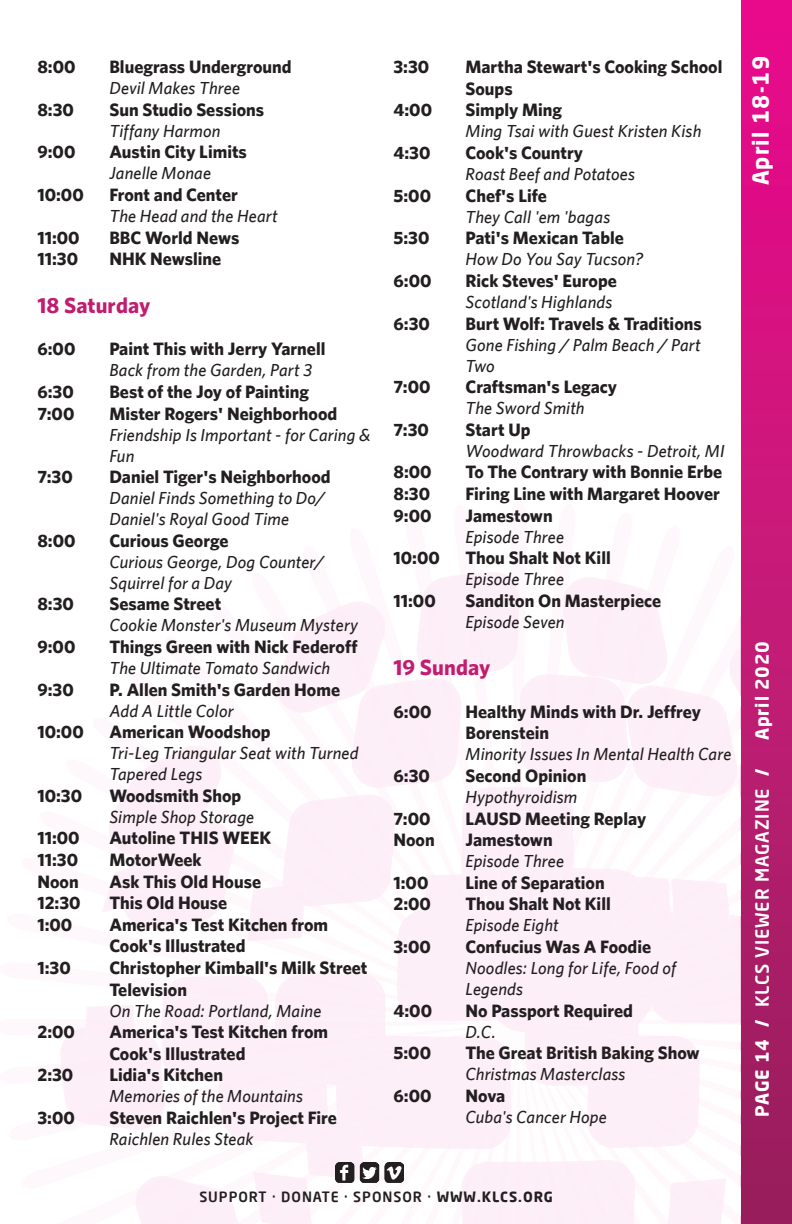
<style>
.page{position:relative;width:792px;height:1224px;background:#fff}
.page>*{position:absolute;margin:0;border:0;box-sizing:border-box;transform-origin:0 0}
.t1{font:700 22px "Whitney";letter-spacing:.005em;color:#c01d6f}
.t2{font:700 22px "Neo Sans Pro";letter-spacing:.05em;color:#fff}
.t3{font:700 18px/21.6px "Whitney";color:#231f20}
.t4{font:500 18px "Neo Sans Pro";letter-spacing:.05em;color:#fff}
.t5{font:700 18px "Neo Sans Pro";letter-spacing:.05em;color:#fff}
.t6{font:italic 500 17.6px/21px "Whitney";letter-spacing:.01em;color:#231f20}
.t7{font:500 14px "Neo Sans Pro";letter-spacing:.07em;color:#231f20}
.s1{font-weight:700}
</style>
<div class="page">
<img style="left:60px;top:0;width:732px;height:1224px">
<img style="left:336px;top:1162px;width:67px;height:20px">
<p class="t3" style="left:37px;top:56px;width:40px">8:00</p>
<p class="t3" style="left:109px;top:56px;width:184px">Bluegrass Underground</p>
<p class="t6" style="left:109px;top:77px;width:132px">Devil Makes Three</p>
<p class="t3" style="left:37px;top:98px;width:38px">8:30</p>
<p class="t3" style="left:109px;top:98px;width:156px">Sun Studio Sessions</p>
<p class="t6" style="left:109px;top:120px;width:113px">Tiffany Harmon</p>
<p class="t3" style="left:37px;top:141px;width:40px">9:00</p>
<p class="t3" style="left:109px;top:141px;width:139px">Austin City Limits</p>
<p class="t6" style="left:109px;top:162px;width:103px">Janelle Monae</p>
<p class="t3" style="left:37px;top:183px;width:48px">10:00</p>
<p class="t3" style="left:109px;top:183px;width:130px">Front and Center</p>
<p class="t6" style="left:109px;top:205px;width:170px">The Head and the Heart</p>
<p class="t3" style="left:37px;top:226px;width:44px">11:00</p>
<p class="t3" style="left:109px;top:226px;width:131px">BBC World News</p>
<p class="t3" style="left:37px;top:248px;width:42px">11:30</p>
<p class="t3" style="left:109px;top:248px;width:113px">NHK Newsline</p>
<p class="t1" style="left:37px;top:292px;width:114px">18 Saturday</p>
<p class="t3" style="left:37px;top:338px;width:40px">6:00</p>
<p class="t3" style="left:109px;top:338px;width:218px">Paint This with Jerry Yarnell</p>
<p class="t6" style="left:109px;top:359px;width:204px">Back from the Garden, Part 3</p>
<p class="t3" style="left:37px;top:380px;width:38px">6:30</p>
<p class="t3" style="left:109px;top:380px;width:201px">Best of the Joy of Painting</p>
<p class="t3" style="left:37px;top:402px;width:39px">7:00</p>
<p class="t3" style="left:109px;top:402px;width:229px">Mister Rogers' Neighborhood</p>
<p class="t6" style="left:109px;top:423px;width:263px">Friendship Is Important - for Caring &amp;<br>Fun</p>
<p class="t3" style="left:37px;top:465px;width:37px">7:30</p>
<p class="t3" style="left:109px;top:465px;width:223px">Daniel Tiger's Neighborhood</p>
<p class="t6" style="left:109px;top:487px;width:217px">Daniel Finds Something to Do/<br>Daniel's Royal Good Time</p>
<p class="t3" style="left:37px;top:529px;width:40px">8:00</p>
<p class="t3" style="left:109px;top:529px;width:121px">Curious George</p>
<p class="t6" style="left:109px;top:551px;width:216px">Curious George, Dog Counter/<br>Squirrel for a Day</p>
<p class="t3" style="left:37px;top:593px;width:38px">8:30</p>
<p class="t3" style="left:109px;top:593px;width:113px">Sesame Street</p>
<p class="t6" style="left:109px;top:614px;width:250px">Cookie Monster's Museum Mystery</p>
<p class="t3" style="left:37px;top:635px;width:40px">9:00</p>
<p class="t3" style="left:109px;top:635px;width:250px">Things Green with Nick Federoff</p>
<p class="t6" style="left:109px;top:657px;width:222px">The Ultimate Tomato Sandwich</p>
<p class="t3" style="left:37px;top:678px;width:38px">9:30</p>
<p class="t3" style="left:109px;top:678px;width:232px">P. Allen Smith's Garden Home</p>
<p class="t6" style="left:109px;top:699px;width:126px">Add A Little Color</p>
<p class="t3" style="left:37px;top:720px;width:48px">10:00</p>
<p class="t3" style="left:109px;top:720px;width:163px">American Woodshop</p>
<p class="t6" style="left:109px;top:742px;width:251px">Tri-Leg Triangular Seat with Turned<br>Tapered Legs</p>
<p class="t3" style="left:37px;top:784px;width:46px">10:30</p>
<p class="t3" style="left:109px;top:784px;width:134px">Woodsmith Shop</p>
<p class="t6" style="left:109px;top:806px;width:146px">Simple Shop Storage</p>
<p class="t3" style="left:37px;top:827px;width:44px">11:00</p>
<p class="t3" style="left:109px;top:827px;width:163px">Autoline THIS WEEK</p>
<p class="t3" style="left:37px;top:848px;width:42px">11:30</p>
<p class="t3" style="left:109px;top:848px;width:94px">MotorWeek</p>
<p class="t3" style="left:37px;top:870px;width:43px">Noon</p>
<p class="t3" style="left:109px;top:870px;width:153px">Ask This Old House</p>
<p class="t3" style="left:37px;top:891px;width:45px">12:30</p>
<p class="t3" style="left:109px;top:891px;width:119px">This Old House</p>
<p class="t3" style="left:37px;top:913px;width:36px">1:00</p>
<p class="t3" style="left:109px;top:913px;width:220px">America's Test Kitchen from<br>Cook's Illustrated</p>
<p class="t3" style="left:37px;top:956px;width:35px">1:30</p>
<p class="t3" style="left:109px;top:956px;width:259px">Christopher Kimball's Milk Street<br>Television</p>
<p class="t6" style="left:109px;top:999px;width:213px">On The Road: Portland, Maine</p>
<p class="t3" style="left:37px;top:1020px;width:39px">2:00</p>
<p class="t3" style="left:109px;top:1020px;width:220px">America's Test Kitchen from<br>Cook's Illustrated</p>
<p class="t3" style="left:37px;top:1064px;width:37px">2:30</p>
<p class="t3" style="left:109px;top:1064px;width:115px">Lidia's Kitchen</p>
<p class="t6" style="left:109px;top:1085px;width:195px">Memories of the Mountains</p>
<p class="t3" style="left:37px;top:1106px;width:39px">3:00</p>
<p class="t3" style="left:109px;top:1106px;width:229px">Steven Raichlen's Project Fire</p>
<p class="t6" style="left:109px;top:1128px;width:146px">Raichlen Rules Steak</p>
<p class="t3" style="left:393px;top:56px;width:37px">3:30</p>
<p class="t3" style="left:465px;top:56px;width:258px">Martha Stewart's Cooking School<br>Soups</p>
<p class="t3" style="left:393px;top:99px;width:40px">4:00</p>
<p class="t3" style="left:465px;top:99px;width:98px">Simply Ming</p>
<p class="t6" style="left:465px;top:120px;width:237px">Ming Tsai with Guest Kristen Kish</p>
<p class="t3" style="left:393px;top:141px;width:39px">4:30</p>
<p class="t3" style="left:465px;top:141px;width:119px">Cook's Country</p>
<p class="t6" style="left:465px;top:163px;width:171px">Roast Beef and Potatoes</p>
<p class="t3" style="left:393px;top:184px;width:39px">5:00</p>
<p class="t3" style="left:465px;top:184px;width:83px">Chef's Life</p>
<p class="t6" style="left:465px;top:206px;width:146px">They Call 'em 'bagas</p>
<p class="t3" style="left:393px;top:227px;width:38px">5:30</p>
<p class="t3" style="left:465px;top:227px;width:160px">Pati's Mexican Table</p>
<p class="t6" style="left:465px;top:248px;width:179px">How Do You Say Tucson?</p>
<p class="t3" style="left:393px;top:269px;width:40px">6:00</p>
<p class="t3" style="left:465px;top:269px;width:153px">Rick Steves' Europe</p>
<p class="t6" style="left:465px;top:291px;width:148px">Scotland's Highlands</p>
<p class="t3" style="left:393px;top:312px;width:38px">6:30</p>
<p class="t3" style="left:465px;top:312px;width:238px">Burt Wolf: Travels &amp; Traditions</p>
<p class="t6" style="left:465px;top:333px;width:237px">Gone Fishing / Palm Beach / Part<br>Two</p>
<p class="t3" style="left:393px;top:375px;width:39px">7:00</p>
<p class="t3" style="left:465px;top:375px;width:153px">Craftsman's Legacy</p>
<p class="t6" style="left:465px;top:397px;width:121px">The Sword Smith</p>
<p class="t3" style="left:393px;top:418px;width:37px">7:30</p>
<p class="t3" style="left:465px;top:418px;width:67px">Start Up</p>
<p class="t6" style="left:465px;top:440px;width:261px">Woodward Throwbacks - Detroit, MI</p>
<p class="t3" style="left:393px;top:461px;width:40px">8:00</p>
<p class="t3" style="left:465px;top:461px;width:258px">To The Contrary with Bonnie Erbe</p>
<p class="t3" style="left:393px;top:482px;width:38px">8:30</p>
<p class="t3" style="left:465px;top:482px;width:256px">Firing Line with Margaret Hoover</p>
<p class="t3" style="left:393px;top:504px;width:40px">9:00</p>
<p class="t3" style="left:465px;top:504px;width:89px">Jamestown</p>
<p class="t6" style="left:465px;top:525px;width:100px">Episode Three</p>
<p class="t3" style="left:393px;top:546px;width:48px">10:00</p>
<p class="t3" style="left:465px;top:546px;width:147px">Thou Shalt Not Kill</p>
<p class="t6" style="left:465px;top:568px;width:100px">Episode Three</p>
<p class="t3" style="left:393px;top:589px;width:44px">11:00</p>
<p class="t3" style="left:465px;top:589px;width:197px">Sanditon On Masterpiece</p>
<p class="t6" style="left:465px;top:611px;width:101px">Episode Seven</p>
<p class="t1" style="left:393px;top:654px;width:98px">19 Sunday</p>
<p class="t3" style="left:393px;top:700px;width:40px">6:00</p>
<p class="t3" style="left:465px;top:700px;width:237px">Healthy Minds with Dr. Jeffrey<br>Borenstein</p>
<p class="t6" style="left:465px;top:743px;width:267px">Minority Issues In Mental Health Care</p>
<p class="t3" style="left:393px;top:764px;width:38px">6:30</p>
<p class="t3" style="left:465px;top:764px;width:122px">Second Opinion</p>
<p class="t6" style="left:465px;top:786px;width:113px">Hypothyroidism</p>
<p class="t3" style="left:393px;top:807px;width:39px">7:00</p>
<p class="t3" style="left:465px;top:807px;width:182px">LAUSD Meeting Replay</p>
<p class="t3" style="left:393px;top:828px;width:43px">Noon</p>
<p class="t3" style="left:465px;top:828px;width:89px">Jamestown</p>
<p class="t6" style="left:465px;top:850px;width:100px">Episode Three</p>
<p class="t3" style="left:393px;top:871px;width:36px">1:00</p>
<p class="t3" style="left:465px;top:871px;width:141px">Line of Separation</p>
<p class="t3" style="left:393px;top:893px;width:39px">2:00</p>
<p class="t3" style="left:465px;top:893px;width:147px">Thou Shalt Not Kill</p>
<p class="t6" style="left:465px;top:914px;width:95px">Episode Eight</p>
<p class="t3" style="left:393px;top:935px;width:39px">3:00</p>
<p class="t3" style="left:465px;top:935px;width:187px">Confucius Was A Foodie</p>
<p class="t6" style="left:465px;top:957px;width:212px">Noodles: Long for Life, Food of<br>Legends</p>
<p class="t3" style="left:393px;top:999px;width:40px">4:00</p>
<p class="t3" style="left:465px;top:999px;width:169px">No Passport Required</p>
<p class="t6" style="left:465px;top:1020px;width:32px">D.C.</p>
<p class="t3" style="left:393px;top:1041px;width:39px">5:00</p>
<p class="t3" style="left:465px;top:1041px;width:236px">The Great British Baking Show</p>
<p class="t6" style="left:465px;top:1063px;width:161px">Christmas Masterclass</p>
<p class="t3" style="left:393px;top:1084px;width:40px">6:00</p>
<p class="t3" style="left:465px;top:1084px;width:41px">Nova</p>
<p class="t6" style="left:465px;top:1106px;width:143px">Cuba's Cancer Hope</p>
<p class="t7" style="left:199px;top:1188px;width:355px">SUPPORT · DONATE · SPONSOR · <span class="s1">WWW.KLCS.ORG</span></p>
<p class="t2" style="left:746px;top:185px;width:131px;rotate:-90deg">April 18-19</p>
<p class="t5" style="left:750px;top:740px;width:101px;rotate:-90deg">April 2020</p>
<p class="t4" style="left:751px;top:1117px;width:349px;rotate:-90deg"><span class="s1">PAGE 14 /</span> KLCS VIEWER MAGAZINE <span class="s1">/</span></p>
</div>
